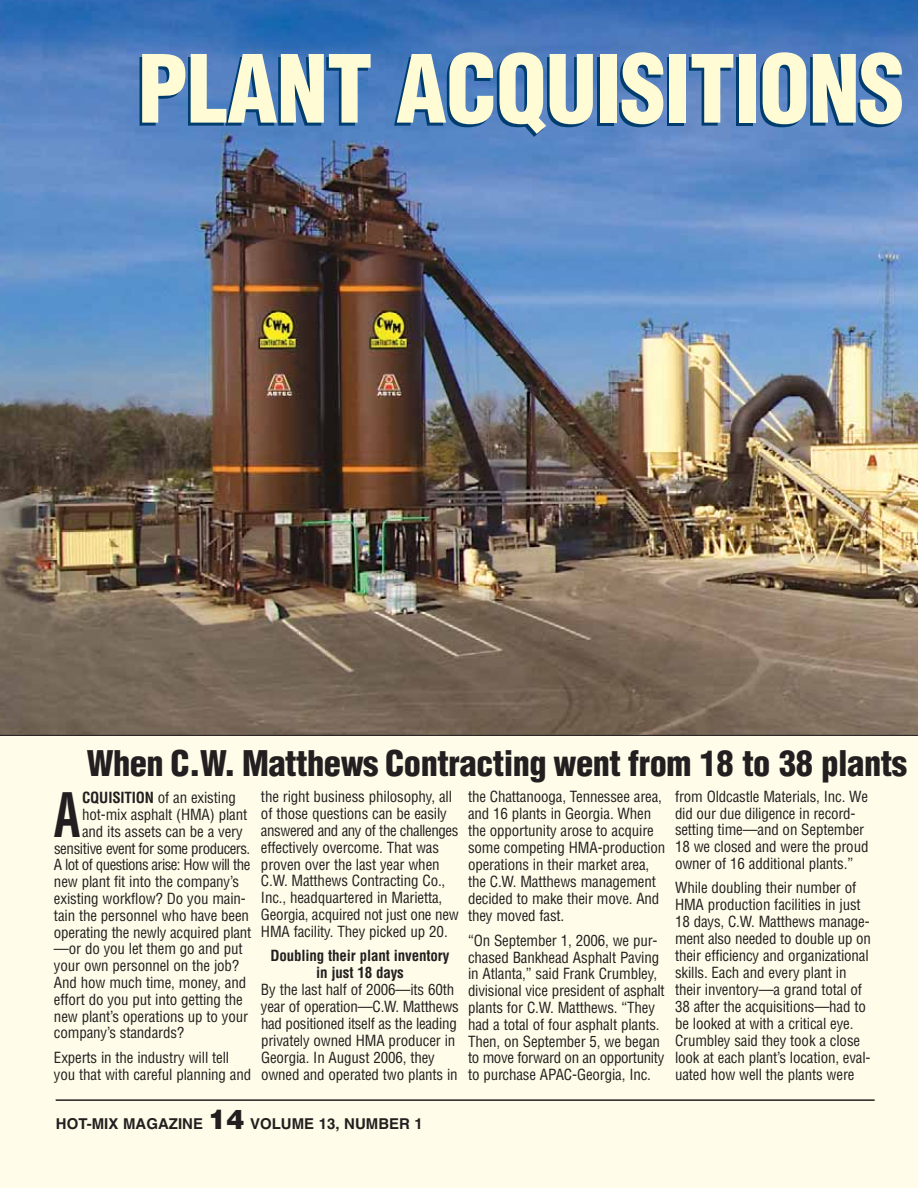
<style>
.page{position:relative;width:918px;height:1188px;background:#fffde9}
.page>*{position:absolute;margin:0;border:0;box-sizing:border-box;transform-origin:0 0}
.t1{font:900 condensed 91.5px "Helvetica";letter-spacing:-.01em;color:#fffcd5}
.t2{font:700 condensed 59.7px "Helvetica";color:#231f20;scale:.8 1}
.t3{font:900 condensed 34.5px "Helvetica";letter-spacing:-.015em;color:#231f20}
.t4{font:condensed 15px/17px "Helvetica";letter-spacing:-.01em;color:#231f20}
.t5{font:700 condensed 15px/16.5px "Helvetica";letter-spacing:-.01em;color:#231f20;text-align:center}
.t6{font:700 15px "Helvetica";color:#231f20}
.t7{font:condensed 15px "Helvetica";letter-spacing:-.035em;color:#231f20}
.t8{font:condensed 15px "Helvetica";letter-spacing:-.04em;color:#231f20}
.s1{font-weight:700}
.s2{font-weight:900;font-size:27px}
</style>
<div class="page">
<hr style="left:56px;top:1099px;width:819px;height:2px;background:#231f20">
<img style="left:0;top:0;width:918px;height:736px">
<h1 class="t1" style="left:137px;top:54px;width:769px">PLANT ACQUISITIONS</h1>
<h3 class="t3" style="left:87px;top:750px;width:822px">When C.W. Matthews Contracting went from 18 to 38 plants</h3>
<p class="t4" style="left:468px;top:789px;width:199px">the Chattanooga, Tennessee area, and 16 plants in Georgia. When the opportunity arose to acquire some competing HMA-production operations in their market area, the C.W. Matthews management decided to make their move. And they moved fast.</p>
<p class="t4" style="left:468px;top:933px;width:198px">“On September 1, 2006, we pur&shy;chased Bankhead Asphalt Paving in Atlanta,” said Frank Crumbley, divisional vice president of asphalt plants for C.W. Matthews. “They had a total of four asphalt plants.<br>Then, on September 5, we began to move forward on an opportunity to purchase APAC-Georgia, Inc.</p>
<p class="t4" style="left:675px;top:789px;width:195px">from Oldcastle Materials, Inc. We did our due diligence in record&shy;setting time—and on September<br>18 we closed and were the proud owner of 16 additional plants.”</p>
<p class="t4" style="left:675px;top:881px;width:198px">While doubling their number of<br>HMA production facilities in just<br>18 days, C.W. Matthews manage&shy;ment also needed to double up on their efficiency and organizational skills. Each and every plant in their inventory—a grand total of<br>38 after the acquisitions—had to be looked at with a critical eye.<br>Crumbley said they took a close look at each plant’s location, eval&shy;uated how well the plants were</p>
<p class="t4" style="left:261px;top:789px;width:199px">the right business philosophy, all of those questions can be easily answered and any of the challenges effectively overcome. That was proven over the last year when<br>C.W. Matthews Contracting Co.,<br>Inc., headquartered in Marietta,<br>Georgia, acquired not just one new<br>HMA facility. They picked up 20.</p>
<p class="t5" style="left:270px;top:949px;width:181px">Doubling their plant inventory in just 18 days</p>
<p class="t4" style="left:261px;top:982px;width:199px">By the last half of 2006—its 60th year of operation—C.W. Matthews had positioned itself as the leading privately owned HMA producer in<br>Georgia. In August 2006, they owned and operated two plants in</p>
<h2 class="t2" style="left:54px;top:792px;width:35px">A</h2>
<p class="t4" style="left:82px;top:791px;width:155px"><span class="s1">CQUISITION</span> of an existing</p>
<p class="t4" style="left:82px;top:807px;width:167px">hot-mix asphalt (HMA) plant</p>
<p class="t4" style="left:82px;top:824px;width:162px">and its assets can be a very</p>
<p class="t7" style="left:54px;top:842px;width:198px">sensitive event for some producers.</p>
<p class="t8" style="left:54px;top:859px;width:198px">A lot of questions arise: How will the</p>
<p class="t4" style="left:54px;top:875px;width:187px">new plant fit into the company’s</p>
<p class="t4" style="left:54px;top:891px;width:193px">existing workflow? Do you main-</p>
<p class="t4" style="left:54px;top:908px;width:197px">tain the personnel who have been</p>
<p class="t4" style="left:54px;top:925px;width:199px">operating the newly acquired plant</p>
<p class="t4" style="left:54px;top:942px;width:190px">—or do you let them go and put</p>
<p class="t4" style="left:54px;top:959px;width:187px">your own personnel on the job?</p>
<p class="t4" style="left:54px;top:975px;width:194px">And how much time, money, and</p>
<p class="t4" style="left:54px;top:992px;width:190px">effort do you put into getting the</p>
<p class="t4" style="left:54px;top:1009px;width:196px">new plant’s operations up to your</p>
<p class="t4" style="left:54px;top:1026px;width:132px">company’s standards?</p>
<p class="t4" style="left:54px;top:1050px;width:199px">Experts in the industry will tell you that with careful planning and</p>
<p class="t6" style="left:56px;top:1118px;width:369px">HOT-MIX MAGAZINE <span class="s2">14</span> VOLUME 13, NUMBER 1</p>
</div>
